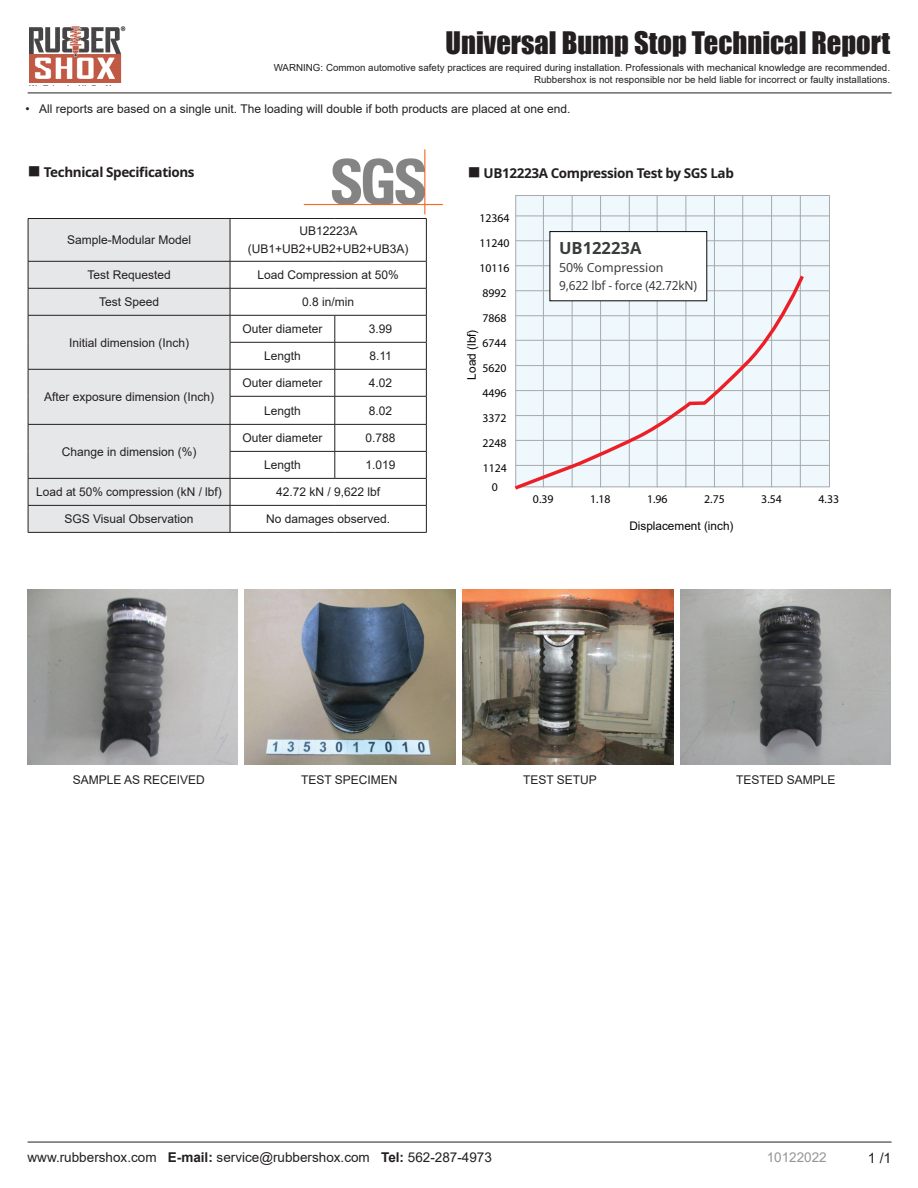
<style>
.page{position:relative;width:918px;height:1188px;background:#fff}
.page>*{position:absolute;margin:0;border:0;box-sizing:border-box;transform-origin:0 0}
.t1{font:28.5px "Impact";color:#231f20}
.t2{font:700 16.65px "Noto Sans";color:#3a3c3c}
.t3{font:14.25px "Arial";color:#231f20}
.t4{font:13.5px "Arial";color:#231f20}
.t5{font:700 13.5px "Noto Sans";letter-spacing:-.03em;color:#231f20}
.t6{font:13.5px "Arial";color:#939598}
.t7{font:12.45px/18px "Noto Sans";letter-spacing:-.015em;color:#3a3c3c}
.t8{font:12px/18px "Arial";color:#231f20;text-align:center}
.t9{font:11.85px "Myriad Pro";color:#040503}
.t10{font:11.85px "Arial";color:#040503}
.t11{font:9.75px/12px "Arial";color:#231f20;text-align:right}
.s1{font-weight:700}
</style>
<div class="page">
<div style="left:516px;top:196px;width:313px;height:291px;background:#eef8fd"></div>
<hr style="left:543px;top:196px;width:1px;height:291px;background:#a7a9ac">
<hr style="left:516px;top:465px;width:313px;height:1px;background:#a7a9ac">
<hr style="left:516px;top:440px;width:313px;height:1px;background:#a7a9ac">
<hr style="left:516px;top:415px;width:313px;height:1px;background:#a7a9ac">
<hr style="left:516px;top:390px;width:313px;height:1px;background:#a7a9ac">
<hr style="left:516px;top:365px;width:313px;height:1px;background:#a7a9ac">
<hr style="left:516px;top:340px;width:313px;height:1px;background:#a7a9ac">
<hr style="left:516px;top:315px;width:313px;height:1px;background:#a7a9ac">
<hr style="left:516px;top:290px;width:313px;height:1px;background:#a7a9ac">
<hr style="left:516px;top:266px;width:313px;height:1px;background:#a7a9ac">
<hr style="left:516px;top:241px;width:313px;height:1px;background:#a7a9ac">
<hr style="left:516px;top:216px;width:313px;height:1px;background:#a7a9ac">
<hr style="left:572px;top:196px;width:1px;height:291px;background:#a7a9ac">
<hr style="left:600px;top:196px;width:1px;height:291px;background:#a7a9ac">
<hr style="left:629px;top:196px;width:1px;height:291px;background:#a7a9ac">
<hr style="left:657px;top:196px;width:1px;height:291px;background:#a7a9ac">
<hr style="left:686px;top:196px;width:1px;height:291px;background:#a7a9ac">
<hr style="left:714px;top:196px;width:1px;height:291px;background:#a7a9ac">
<hr style="left:742px;top:196px;width:1px;height:291px;background:#a7a9ac">
<hr style="left:771px;top:196px;width:1px;height:291px;background:#a7a9ac">
<hr style="left:800px;top:196px;width:1px;height:291px;background:#a7a9ac">
<svg style="left:514px;top:273px;width:292px;height:217px"></svg>
<div style="left:550px;top:232px;width:157px;height:69px;background:#fff"></div>
<img style="left:27px;top:590px;width:210px;height:175px">
<img style="left:245px;top:590px;width:210px;height:175px">
<img style="left:463px;top:590px;width:210px;height:175px">
<img style="left:681px;top:590px;width:210px;height:175px">
<img style="left:303px;top:149px;width:140px;height:66px">
<hr style="left:28px;top:93px;width:864px;height:1px;background:#231f20">
<div style="left:29px;top:219px;width:201px;height:313px;background:#e6e7e9"></div>
<hr style="left:28px;top:218px;width:202px;height:1px;background:#231f20">
<hr style="left:28px;top:219px;width:1px;height:42px;background:#231f20">
<hr style="left:230px;top:218px;width:105px;height:1px;background:#231f20">
<hr style="left:230px;top:219px;width:1px;height:42px;background:#231f20">
<hr style="left:335px;top:218px;width:92px;height:1px;background:#231f20">
<hr style="left:426px;top:219px;width:1px;height:42px;background:#231f20">
<hr style="left:28px;top:261px;width:202px;height:1px;background:#231f20">
<hr style="left:230px;top:261px;width:105px;height:1px;background:#231f20">
<hr style="left:335px;top:261px;width:92px;height:1px;background:#231f20">
<hr style="left:28px;top:288px;width:202px;height:1px;background:#231f20">
<hr style="left:230px;top:288px;width:105px;height:1px;background:#231f20">
<hr style="left:335px;top:288px;width:92px;height:1px;background:#231f20">
<hr style="left:28px;top:315px;width:202px;height:1px;background:#231f20">
<hr style="left:230px;top:315px;width:105px;height:1px;background:#231f20">
<hr style="left:335px;top:315px;width:92px;height:1px;background:#231f20">
<hr style="left:230px;top:342px;width:105px;height:1px;background:#231f20">
<hr style="left:335px;top:342px;width:92px;height:1px;background:#231f20">
<hr style="left:28px;top:369px;width:202px;height:1px;background:#231f20">
<hr style="left:230px;top:369px;width:105px;height:1px;background:#231f20">
<hr style="left:335px;top:369px;width:92px;height:1px;background:#231f20">
<hr style="left:230px;top:396px;width:105px;height:1px;background:#231f20">
<hr style="left:335px;top:396px;width:92px;height:1px;background:#231f20">
<hr style="left:28px;top:424px;width:202px;height:1px;background:#231f20">
<hr style="left:230px;top:424px;width:105px;height:1px;background:#231f20">
<hr style="left:335px;top:424px;width:92px;height:1px;background:#231f20">
<hr style="left:230px;top:451px;width:105px;height:1px;background:#231f20">
<hr style="left:335px;top:451px;width:92px;height:1px;background:#231f20">
<svg style="left:335px;top:316px;width:1px;height:162px"></svg>
<hr style="left:28px;top:478px;width:202px;height:1px;background:#231f20">
<hr style="left:230px;top:478px;width:105px;height:1px;background:#231f20">
<hr style="left:335px;top:478px;width:92px;height:1px;background:#231f20">
<hr style="left:28px;top:505px;width:202px;height:1px;background:#231f20">
<svg style="left:28px;top:262px;width:1px;height:270px"></svg>
<hr style="left:230px;top:505px;width:105px;height:1px;background:#231f20">
<svg style="left:230px;top:262px;width:1px;height:270px"></svg>
<hr style="left:335px;top:505px;width:92px;height:1px;background:#231f20">
<svg style="left:426px;top:262px;width:1px;height:270px"></svg>
<hr style="left:28px;top:532px;width:202px;height:1px;background:#231f20">
<hr style="left:230px;top:532px;width:105px;height:1px;background:#231f20">
<hr style="left:335px;top:532px;width:92px;height:1px;background:#231f20">
<hr style="left:28px;top:1142px;width:864px;height:1px;background:#231f20">
<img style="left:30px;top:27px;width:96px;height:56px">
<h1 class="t1" style="left:446px;top:21px;width:446px">Universal Bump Stop Technical Report</h1>
<p class="t11" style="left:274px;top:61px;width:618px">WARNING: Common automotive safety practices are required during installation. Professionals with mechanical knowledge are recommended.<br>Rubbershox is not responsible nor be held liable for incorrect or faulty installations.</p>
<p class="t8" style="left:26px;top:99px;width:546px">• All reports are based on a single unit. The loading will double if both products are placed at one end.</p>
<p class="t5" style="left:44px;top:162px;width:152px">Technical Specifications</p>
<p class="t5" style="left:484px;top:163px;width:252px">UB12223A Compression Test by SGS Lab</p>
<p class="t8" style="left:67px;top:231px;width:126px">Sample-Modular Model</p>
<p class="t8" style="left:248px;top:222px;width:162px">UB12223A (UB1+UB2+UB2+UB2+UB3A)</p>
<p class="t8" style="left:87px;top:266px;width:85px">Test Requested</p>
<p class="t8" style="left:258px;top:266px;width:143px">Load Compression at 50%</p>
<p class="t8" style="left:99px;top:293px;width:62px">Test Speed</p>
<p class="t8" style="left:302px;top:293px;width:54px">0.8 in/min</p>
<p class="t8" style="left:69px;top:333px;width:122px">Initial dimension (Inch)</p>
<p class="t8" style="left:242px;top:320px;width:82px">Outer diameter</p>
<p class="t8" style="left:369px;top:320px;width:25px">3.99</p>
<p class="t8" style="left:264px;top:347px;width:38px">Length</p>
<p class="t8" style="left:369px;top:347px;width:24px">8.11</p>
<p class="t8" style="left:44px;top:388px;width:172px">After exposure dimension (Inch)</p>
<p class="t8" style="left:62px;top:442px;width:136px">Change in dimension (%)</p>
<p class="t8" style="left:242px;top:374px;width:82px">Outer diameter</p>
<p class="t8" style="left:369px;top:374px;width:25px">4.02</p>
<p class="t8" style="left:264px;top:401px;width:38px">Length</p>
<p class="t8" style="left:369px;top:401px;width:25px">8.02</p>
<p class="t8" style="left:242px;top:429px;width:82px">Outer diameter</p>
<p class="t8" style="left:366px;top:429px;width:32px">0.788</p>
<p class="t8" style="left:264px;top:456px;width:38px">Length</p>
<p class="t8" style="left:366px;top:456px;width:32px">1.019</p>
<p class="t8" style="left:36px;top:483px;width:187px">Load at 50% compression (kN / lbf)</p>
<p class="t8" style="left:276px;top:483px;width:106px">42.72 kN / 9,622 lbf</p>
<p class="t8" style="left:64px;top:510px;width:131px">SGS Visual Observation</p>
<p class="t8" style="left:266px;top:510px;width:126px">No damages observed.</p>
<p class="t9" style="left:479px;top:211px;width:32px">12364</p>
<p class="t9" style="left:479px;top:236px;width:32px">11240</p>
<p class="t9" style="left:479px;top:261px;width:32px">10116</p>
<p class="t9" style="left:482px;top:286px;width:26px">8992</p>
<p class="t9" style="left:482px;top:311px;width:26px">7868</p>
<p class="t10" style="left:463px;top:380px;width:51px;rotate:-90deg">Load (lbf)</p>
<p class="t9" style="left:482px;top:336px;width:26px">6744</p>
<p class="t9" style="left:482px;top:361px;width:26px">5620</p>
<p class="t9" style="left:482px;top:386px;width:26px">4496</p>
<p class="t9" style="left:482px;top:411px;width:26px">3372</p>
<p class="t9" style="left:482px;top:435px;width:26px">2248</p>
<p class="t9" style="left:483px;top:460px;width:26px">1124</p>
<p class="t9" style="left:492px;top:480px;width:8px">0</p>
<h2 class="t2" style="left:559px;top:236px;width:84px">UB12223A</h2>
<p class="t7" style="left:559px;top:259px;width:139px">50% Compression<br>9,622 lbf - force (42.72kN)</p>
<p class="t9" style="left:533px;top:491px;width:22px">0.39</p>
<p class="t9" style="left:590px;top:491px;width:22px">1.18</p>
<p class="t9" style="left:647px;top:491px;width:22px">1.96</p>
<p class="t9" style="left:704px;top:491px;width:22px">2.75</p>
<p class="t9" style="left:761px;top:491px;width:22px">3.54</p>
<p class="t9" style="left:819px;top:491px;width:22px">4.33</p>
<p class="t10" style="left:629px;top:517px;width:106px">Displacement (inch)</p>
<p class="t8" style="left:73px;top:771px;width:134px">SAMPLE AS RECEIVED</p>
<p class="t8" style="left:301px;top:771px;width:98px">TEST SPECIMEN</p>
<p class="t8" style="left:523px;top:771px;width:75px">TEST SETUP</p>
<p class="t8" style="left:736px;top:771px;width:101px">TESTED SAMPLE</p>
<p class="t4" style="left:28px;top:1148px;width:466px">www.rubbershox.com <span class="s1">E-mail:</span> service@rubbershox.com <span class="s1">Tel:</span> 562-287-4973</p>
<p class="t6" style="left:767px;top:1148px;width:62px">10122022</p>
<p class="t3" style="left:868px;top:1148px;width:25px">1 /1</p>
</div>
